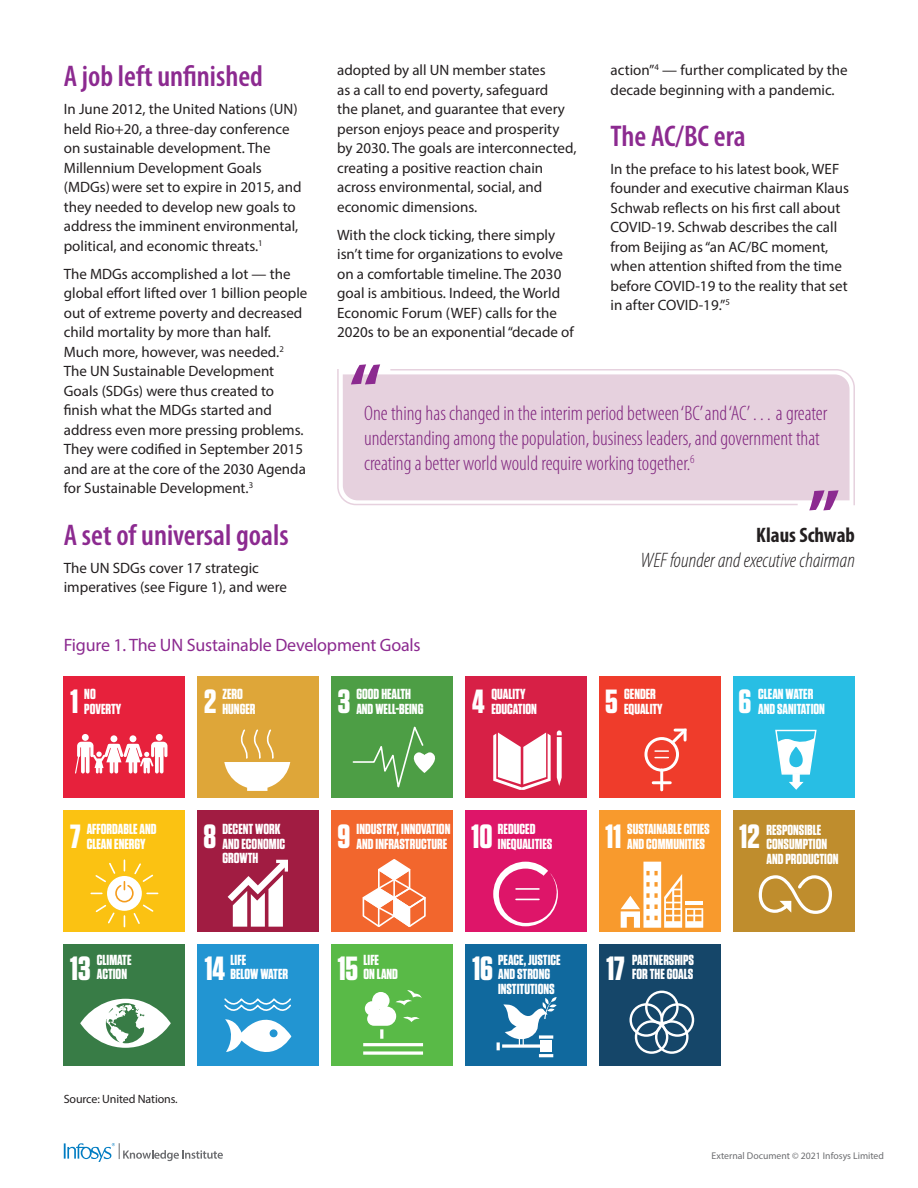
<style>
.page{position:relative;width:918px;height:1188px;background:#fff}
.page>*{position:absolute;margin:0;border:0;box-sizing:border-box;transform-origin:0 0}
.t1{font:700 33.45px "Tungsten";color:#fff}
.t2{font:600 condensed 30px "Myriad Pro";color:#8c2a90}
.t3{font:300 condensed 21px/25.2px "Myriad Pro";color:#8c2a90}
.t4{font:italic 300 condensed 21px "Myriad Pro";color:#231f20}
.t5{font:700 condensed 21px "Myriad Pro";color:#231f20}
.t6{font:18px "Myriad Pro";letter-spacing:-.01em;color:#8c2a90}
.t7{font:15px/19.5px "Myriad Pro";color:#231f20}
.t8{font:700 14.55px/14.5px "Tungsten";color:#fff}
.t9{font:12px "Myriad Pro";letter-spacing:-.01em;color:#231f20}
.t10{font:9.75px "Myriad Pro";color:#6c6d70}
</style>
<div class="page">
<svg style="left:64px;top:1143px;width:159px;height:19px"></svg>
<div style="left:465px;top:944px;width:122px;height:121px;background:#10699e"></div>
<div style="left:64px;top:676px;width:121px;height:122px;background:#e7213c"></div>
<div style="left:198px;top:676px;width:121px;height:122px;background:#dea639"></div>
<div style="left:331px;top:676px;width:122px;height:122px;background:#4d9e45"></div>
<div style="left:465px;top:676px;width:122px;height:122px;background:#d72046"></div>
<div style="left:599px;top:676px;width:121px;height:122px;background:#ef3c2b"></div>
<div style="left:733px;top:676px;width:121px;height:122px;background:#28bee4"></div>
<div style="left:64px;top:810px;width:121px;height:121px;background:#fbc212"></div>
<div style="left:198px;top:810px;width:121px;height:121px;background:#a11c42"></div>
<div style="left:331px;top:810px;width:122px;height:121px;background:#f2662d"></div>
<div style="left:465px;top:810px;width:122px;height:121px;background:#de1569"></div>
<div style="left:599px;top:810px;width:121px;height:121px;background:#f89a2d"></div>
<div style="left:733px;top:810px;width:121px;height:121px;background:#bf8d2d"></div>
<div style="left:64px;top:944px;width:121px;height:121px;background:#387c46"></div>
<div style="left:198px;top:944px;width:121px;height:121px;background:#2295d2"></div>
<div style="left:331px;top:944px;width:122px;height:121px;background:#59ba47"></div>
<div style="left:599px;top:944px;width:121px;height:121px;background:#154669"></div>
<svg style="left:224px;top:729px;width:66px;height:62px"></svg>
<svg style="left:352px;top:726px;width:83px;height:62px"></svg>
<svg style="left:557px;top:730px;width:5px;height:56px"></svg>
<svg style="left:775px;top:729px;width:42px;height:61px"></svg>
<svg style="left:228px;top:860px;width:60px;height:67px"></svg>
<svg style="left:493px;top:732px;width:58px;height:58px"></svg>
<svg style="left:362px;top:859px;width:64px;height:68px"></svg>
<svg style="left:493px;top:862px;width:65px;height:64px"></svg>
<svg style="left:758px;top:875px;width:74px;height:39px"></svg>
<svg style="left:224px;top:998px;width:69px;height:68px"></svg>
<hr style="left:363px;top:1043px;width:60px;height:3px;background:#fff">
<svg style="left:363px;top:1051px;width:60px;height:4px"></svg>
<svg style="left:365px;top:990px;width:57px;height:49px"></svg>
<div style="left:541px;top:1041px;width:11px;height:11px;background:#fff"></div>
<hr style="left:539px;top:1054px;width:14px;height:3px;background:#fff">
<svg style="left:497px;top:997px;width:60px;height:53px"></svg>
<div style="left:645px;top:991px;width:34px;height:33px;border:2px solid #fff;border-radius:50%"></div>
<div style="left:629px;top:1003px;width:34px;height:34px;border:2px solid #fff;border-radius:50%"></div>
<div style="left:661px;top:1003px;width:33px;height:34px;border:2px solid #fff;border-radius:50%"></div>
<div style="left:655px;top:1020px;width:34px;height:34px;border:2px solid #fff;border-radius:50%"></div>
<div style="left:635px;top:1020px;width:33px;height:34px;border:2px solid #fff;border-radius:50%"></div>
<svg style="left:80px;top:999px;width:91px;height:49px"></svg>
<svg style="left:621px;top:862px;width:82px;height:66px"></svg>
<div style="left:644px;top:737px;width:35px;height:35px;border:3px solid #fff;border-radius:50%"></div>
<hr style="left:660px;top:770px;width:3px;height:20px;background:#fff">
<hr style="left:653px;top:781px;width:17px;height:3px;background:#fff">
<svg style="left:655px;top:728px;width:32px;height:30px"></svg>
<svg style="left:91px;top:860px;width:67px;height:67px"></svg>
<div style="left:82px;top:734px;width:7px;height:7px;background:#fff;border-radius:50%"></div>
<div style="left:110px;top:735px;width:7px;height:7px;background:#fff;border-radius:50%"></div>
<div style="left:156px;top:734px;width:7px;height:7px;background:#fff;border-radius:50%"></div>
<div style="left:130px;top:735px;width:6px;height:7px;background:#fff;border-radius:50%"></div>
<svg style="left:75px;top:742px;width:92px;height:32px"></svg>
<svg style="left:337px;top:369px;width:52px;height:137px;background:#e9d7e2"></svg>
<svg style="left:389px;top:369px;width:466px;height:137px;background:#e7d4e0"></svg>
<svg style="left:351px;top:364px;width:29px;height:20px"></svg>
<svg style="left:809px;top:490px;width:30px;height:20px"></svg>
<h2 class="t2" style="left:64px;top:60px;width:201px">A job left unfinished</h2>
<p class="t7" style="left:64px;top:99px;width:239px">In June 2012, the United Nations (UN) held Rio+20, a three-day conference on sustainable development. The Millennium Development Goals (MDGs)were set to expire in 2015, and they needed to develop new goals to address the imminent environmental, political, and economic threats.<sup>1</sup></p>
<p class="t7" style="left:64px;top:264px;width:245px">The MDGs accomplished a lot — the global effort lifted over 1 billion people out of extreme poverty and decreased child mortality by more than half.<br>Much more, however, was needed.<sup>2<br></sup>The UN Sustainable Development Goals (SDGs) were thus created to finish what the MDGs started and address even more pressing problems.<br>They were codified in September 2015 and are at the core of the 2030 Agenda for Sustainable Development.<sup>3</sup></p>
<h2 class="t2" style="left:64px;top:518px;width:226px">A set of universal goals</h2>
<p class="t7" style="left:64px;top:558px;width:225px">The UN SDGs cover 17 strategic imperatives (see Figure 1), and were</p>
<p class="t7" style="left:337px;top:60px;width:241px">adopted by all UN member states<br>as a call to end poverty, safeguard<br>the planet, and guarantee that every person enjoys peace and prosperity by 2030. The goals are interconnected, creating a positive reaction chain across environmental, social, and economic dimensions.</p>
<p class="t7" style="left:337px;top:225px;width:238px">With the clock ticking, there simply isn’t time for organizations to evolve on a comfortable timeline. The 2030 goal is ambitious. Indeed, the World Economic Forum (WEF) calls for the 2020s to be an exponential “decade of</p>
<p class="t7" style="left:611px;top:60px;width:238px">action”<sup>4</sup> — further complicated by the decade beginning with a pandemic.</p>
<h2 class="t2" style="left:611px;top:119px;width:137px">The AC/BC era</h2>
<p class="t7" style="left:611px;top:159px;width:240px">In the preface to his latest book, WEF founder and executive chairman Klaus Schwab reflects on his first call about COVID-19. Schwab describes the call from Beijing as “an AC/BC moment, when attention shifted from the time before COVID-19 to the reality that set in after COVID-19.”<sup>5</sup></p>
<h3 class="t3" style="left:364px;top:401px;width:465px">One thing has changed in the interim period between ‘BC’ and ‘AC’ … a greater understanding among the population, business leaders, and government that creating a better world would require working together.<sup>6</sup></h3>
<h3 class="t5" style="left:756px;top:522px;width:100px">Klaus Schwab</h3>
<h3 class="t4" style="left:640px;top:549px;width:216px">WEF founder and executive chairman</h3>
<p class="t6" style="left:64px;top:634px;width:358px">Figure 1. The UN Sustainable Development Goals</p>
<h1 class="t1" style="left:71px;top:684px;width:9px">1</h1>
<h1 class="t1" style="left:204px;top:684px;width:14px">2</h1>
<h1 class="t1" style="left:338px;top:684px;width:14px">3</h1>
<h1 class="t1" style="left:472px;top:684px;width:14px">4</h1>
<h1 class="t1" style="left:605px;top:684px;width:14px">5</h1>
<h1 class="t1" style="left:738px;top:684px;width:14px">6</h1>
<p class="t8" style="left:84px;top:687px;width:38px">NO<br>POVERTY</p>
<p class="t8" style="left:222px;top:687px;width:35px">ZERO<br>HUNGER</p>
<p class="t8" style="left:356px;top:687px;width:69px">GOOD HEALTH<br>AND WELL-BEING</p>
<p class="t8" style="left:491px;top:687px;width:47px">QUALITY<br>EDUCATION</p>
<p class="t8" style="left:624px;top:687px;width:40px">GENDER<br>EQUALITY</p>
<p class="t8" style="left:758px;top:687px;width:68px">CLEAN WATER<br>AND SANITATION</p>
<p class="t8" style="left:87px;top:822px;width:71px">AFFORDABLE AND<br>CLEAN ENERGY</p>
<p class="t8" style="left:222px;top:822px;width:64px">DECENT WORK<br>AND ECONOMIC<br>GROWTH</p>
<p class="t8" style="left:357px;top:822px;width:95px">INDUSTRY, INNOVATION<br>AND INFRASTRUCTURE</p>
<p class="t8" style="left:498px;top:822px;width:56px">REDUCED<br>INEQUALITIES</p>
<p class="t8" style="left:627px;top:822px;width:84px">SUSTAINABLE CITIES<br>AND COMMUNITIES</p>
<p class="t8" style="left:766px;top:823px;width:74px">RESPONSIBLE<br>CONSUMPTION<br>AND PRODUCTION</p>
<h1 class="t1" style="left:70px;top:819px;width:12px">7</h1>
<h1 class="t1" style="left:203px;top:819px;width:14px">8</h1>
<h1 class="t1" style="left:338px;top:819px;width:14px">9</h1>
<h1 class="t1" style="left:472px;top:819px;width:22px">10</h1>
<h1 class="t1" style="left:606px;top:819px;width:17px">11</h1>
<h1 class="t1" style="left:739px;top:819px;width:22px">12</h1>
<p class="t8" style="left:97px;top:953px;width:36px">CLIMATE<br>ACTION</p>
<p class="t8" style="left:231px;top:953px;width:59px">LIFE<br>BELOW WATER</p>
<p class="t8" style="left:364px;top:953px;width:36px">LIFE<br>ON LAND</p>
<p class="t8" style="left:498px;top:953px;width:64px">PEACE, JUSTICE<br>AND STRONG<br>INSTITUTIONS</p>
<p class="t8" style="left:632px;top:953px;width:63px">PARTNERSHIPS<br>FOR THE GOALS</p>
<h1 class="t1" style="left:70px;top:950px;width:22px">13</h1>
<h1 class="t1" style="left:205px;top:950px;width:22px">14</h1>
<h1 class="t1" style="left:338px;top:950px;width:22px">15</h1>
<h1 class="t1" style="left:472px;top:950px;width:22px">16</h1>
<h1 class="t1" style="left:606px;top:950px;width:20px">17</h1>
<p class="t9" style="left:64px;top:1092px;width:115px">Source: United Nations.</p>
<p class="t10" style="left:712px;top:1150px;width:174px">External Document © 2021 Infosys Limited</p>
</div>
